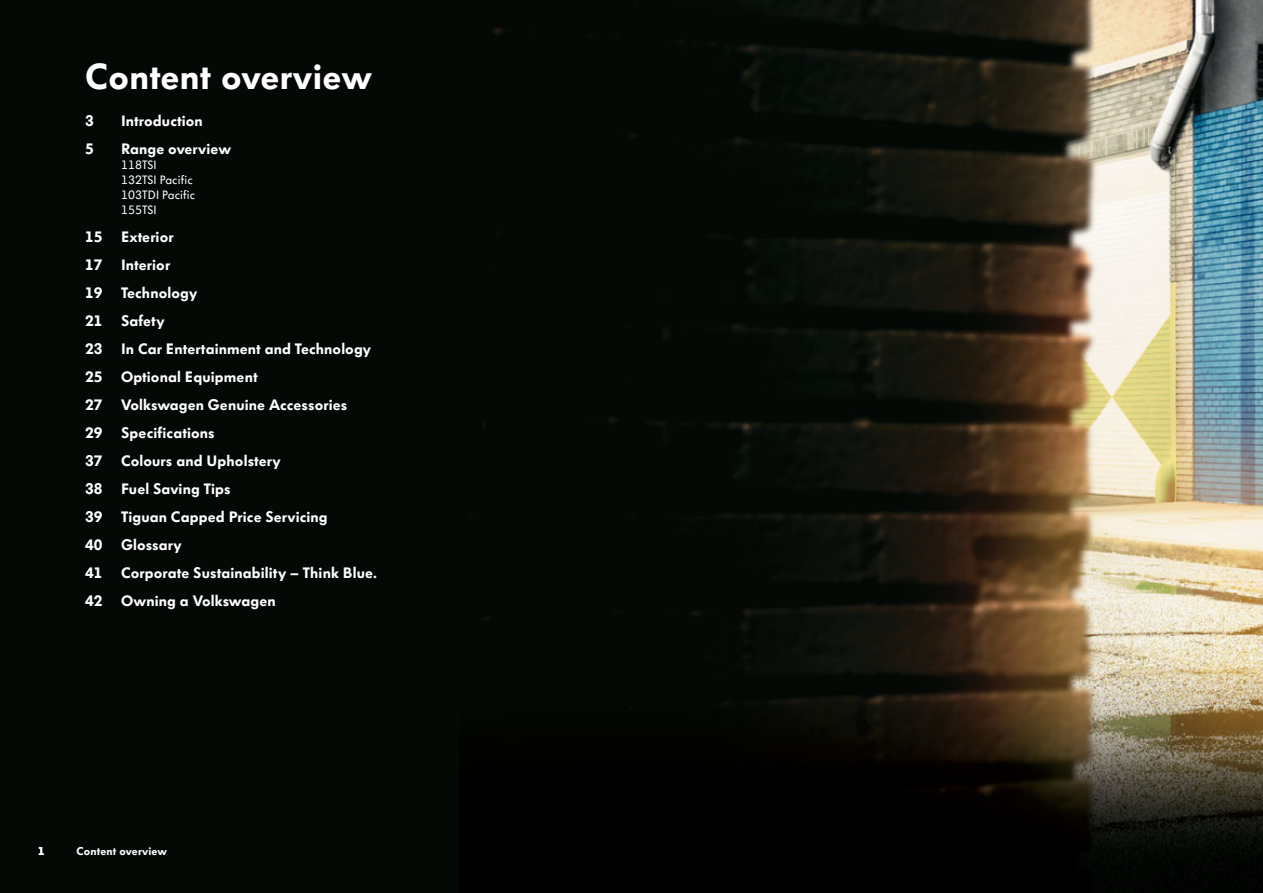
<style>
.page{position:relative;width:1263px;height:893px;background:#fff}
.page>*{position:absolute;margin:0;border:0;box-sizing:border-box;transform-origin:0 0}
.t1{font:900 36px "VW Headline OT";letter-spacing:.01em;color:#fff}
.t2{font:900 15px/28px "VW Headline OT";letter-spacing:.01em;color:#fff}
.t3{font:12px/15px "VW Headline OT";letter-spacing:.01em;color:#fff}
.t4{font:900 11.25px "VW Headline OT";letter-spacing:.015em;color:#fff}
</style>
<div class="page">
<div style="left:0;top:0;width:554px;height:893px;background:#050905"></div>
<img style="left:493px;top:0;width:770px;height:893px">
<h1 class="t1" style="left:85px;top:56px;width:289px">Content overview</h1>
<p class="t2" style="left:85px;top:107px;width:10px">3</p>
<p class="t2" style="left:121px;top:107px;width:83px">Introduction</p>
<p class="t2" style="left:85px;top:135px;width:10px">5</p>
<p class="t2" style="left:121px;top:135px;width:112px">Range overview</p>
<p class="t3" style="left:121px;top:158px;width:76px">118TSI<br>132TSI Pacific<br>103TDI Pacific<br>155TSI</p>
<p class="t2" style="left:85px;top:223px;width:293px">15 Exterior<br>17 Interior<br>19 Technology<br>21 Safety<br>23 In Car Entertainment and Technology<br>25 Optional Equipment<br>27 Volkswagen Genuine Accessories<br>29 Specifications<br>37 Colours and Upholstery<br>38 Fuel Saving Tips<br>39 Tiguan Capped Price Servicing<br>40 Glossary<br>41 Corporate Sustainability – Think Blue.<br>42 Owning a Volkswagen</p>
<p class="t4" style="left:38px;top:844px;width:8px">1</p>
<p class="t4" style="left:77px;top:844px;width:92px">Content overview</p>
</div>
